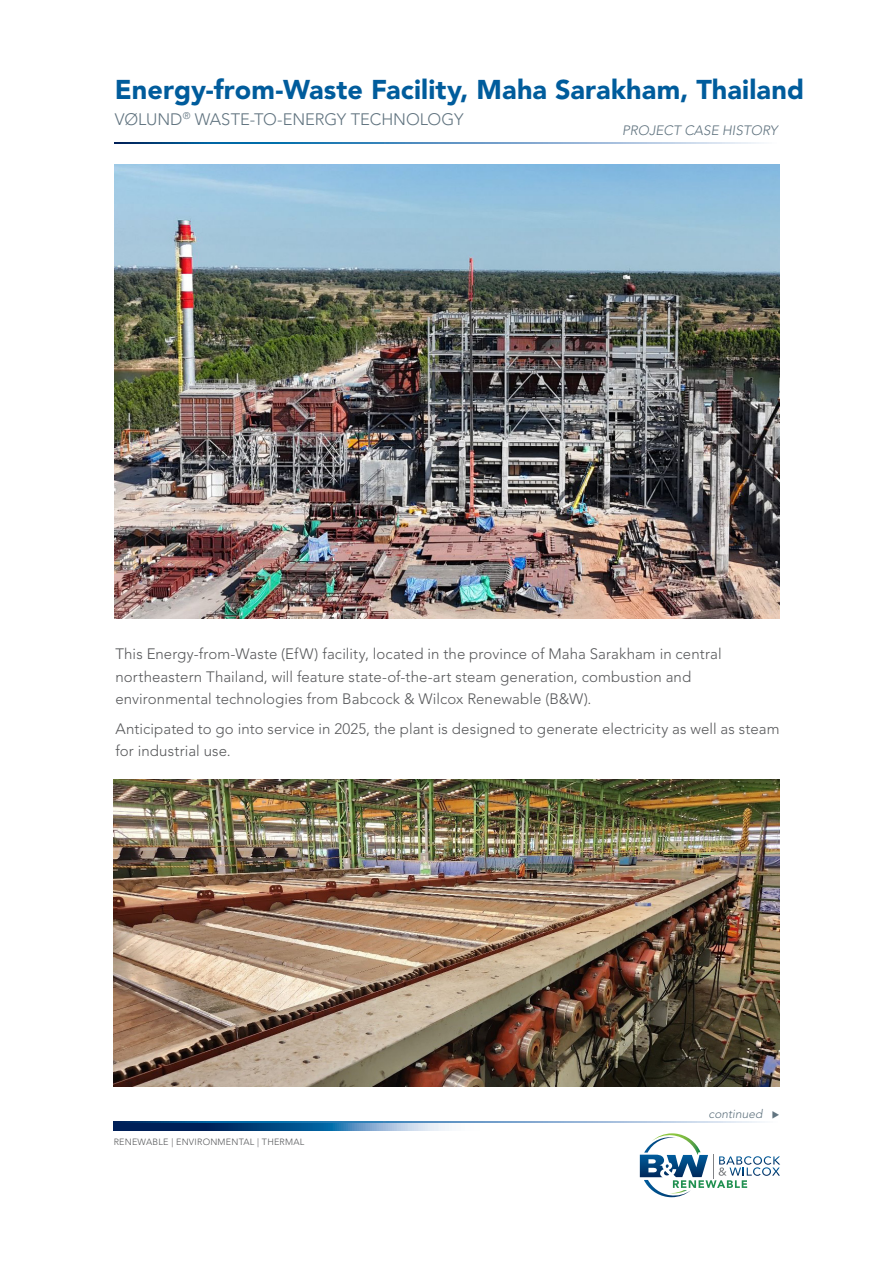
<style>
.page{position:relative;width:894px;height:1264px;background:#fff}
.page>*{position:absolute;margin:0;border:0;box-sizing:border-box;transform-origin:0 0}
.BW-Header_1-PS{font:900 27px "Avenir LT Std";letter-spacing:.005em;color:#005c9c}
.BW-Header_1-PS-2{font:300 16.5px "Avenir LT Std";letter-spacing:-.005em;color:#617480}
.BW-Body_Text-PS{font:300 15px/22.5px "Avenir LT Std";letter-spacing:.005em;color:#57585a}
.t1{font:italic 300 13.5px "Avenir LT Std";color:#617480}
.t2{font:italic 300 12px "Avenir LT Std";color:#617480}
.t3{font:300 9px "Avenir LT Std";letter-spacing:.025em;color:#57585a}
</style>
<div class="page">
<svg style="left:114px;top:1123px;width:336px;height:7px;background:#376594"></svg>
<svg style="left:114px;top:1121px;width:648px;height:2px"></svg>
<svg style="left:115px;top:142px;width:646px;height:1px"></svg>
<svg style="left:639px;top:1133px;width:141px;height:64px"></svg>
<img style="left:114px;top:779px;width:664px;height:307px">
<img style="left:115px;top:165px;width:663px;height:453px">
<p class="BW-Header_1-PS" style="left:115px;top:74px;width:690px">Energy-from-Waste Facility, Maha Sarakham, Thailand</p>
<p class="BW-Header_1-PS-2" style="left:115px;top:109px;width:350px">VØLUND<sup>®</sup> WASTE-TO-ENERGY TECHNOLOGY</p>
<p class="t1" style="left:621px;top:122px;width:157px">PROJECT CASE HISTORY</p>
<p class="BW-Body_Text-PS" style="left:115px;top:643px;width:607px">This Energy-from-Waste (EfW) facility, located in the province of Maha Sarakham in central northeastern Thailand, will feature state-of-the-art steam generation, combustion and environmental technologies from Babcock &amp; Wilcox Renewable (B&amp;W).</p>
<p class="BW-Body_Text-PS" style="left:115px;top:717px;width:665px">Anticipated to go into service in 2025, the plant is designed to generate electricity as well as steam for industrial use.</p>
<p class="t3" style="left:114px;top:1137px;width:192px">RENEWABLE | ENVIRONMENTAL | THERMAL</p>
<p class="t2" style="left:708px;top:1107px;width:73px">continued ◆</p>
</div>
